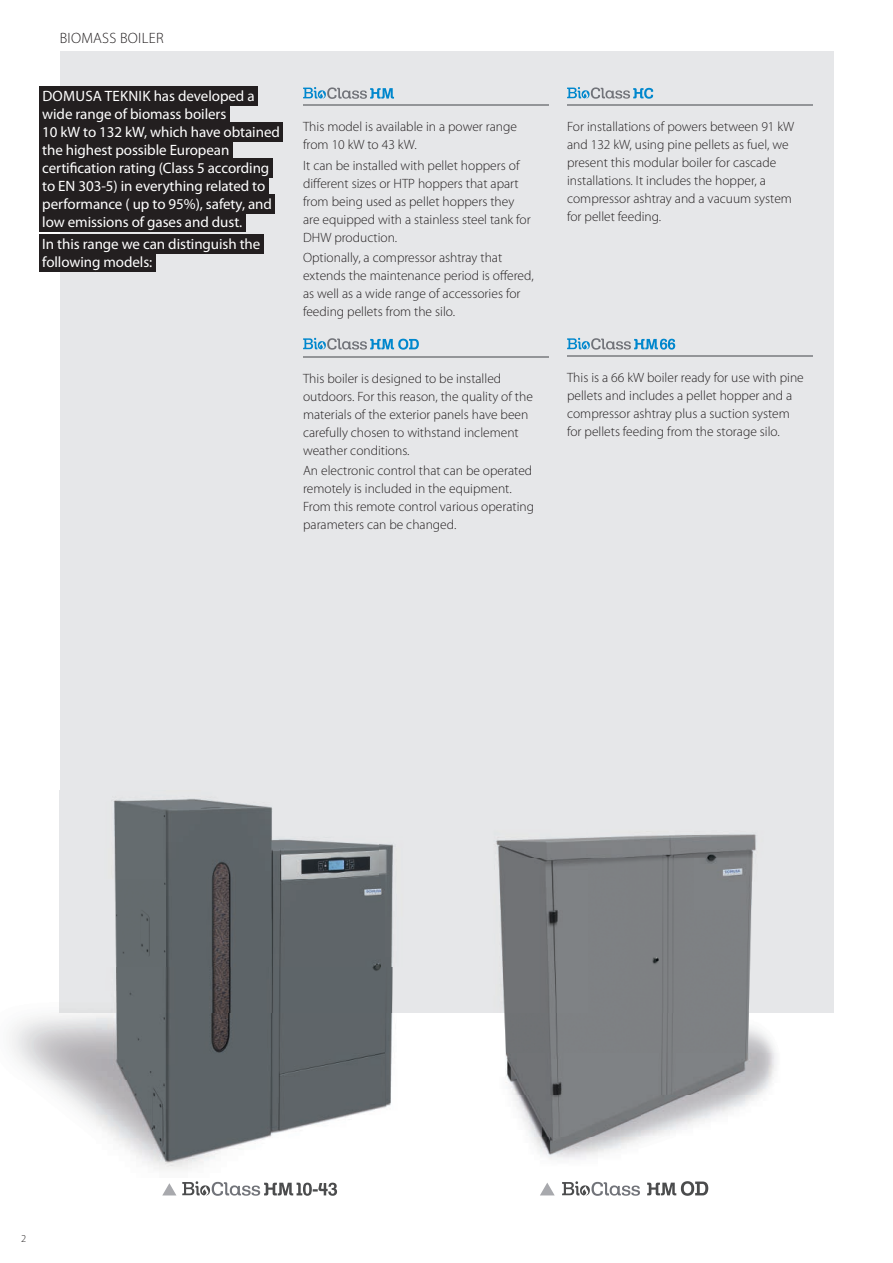
<style>
.page{position:relative;width:893px;height:1263px;background:#fff}
.page>*{position:absolute;margin:0;border:0;box-sizing:border-box;transform-origin:0 0}
.t1{font:15px/18px "Myriad Pro";letter-spacing:-.005em;color:#fff}
.t2{font:300 15px "Myriad Pro";letter-spacing:.02em;color:#231f20}
.t3{font:300 13.5px/18px "Myriad Pro";color:#231f20}
.t4{font:300 10.5px "Myriad Pro";color:#231f20}
</style>
<div class="page">
<div style="left:60px;top:51px;width:773px;height:961px;background:#e6e7e9"></div>
<div style="left:39px;top:86px;width:219px;height:20px;background:#231f20"></div>
<div style="left:39px;top:104px;width:190px;height:20px;background:#231f20"></div>
<div style="left:39px;top:122px;width:244px;height:20px;background:#231f20"></div>
<div style="left:39px;top:140px;width:193px;height:20px;background:#231f20"></div>
<div style="left:39px;top:158px;width:233px;height:20px;background:#231f20"></div>
<div style="left:39px;top:176px;width:229px;height:20px;background:#231f20"></div>
<div style="left:39px;top:194px;width:236px;height:20px;background:#231f20"></div>
<div style="left:39px;top:212px;width:206px;height:20px;background:#231f20"></div>
<div style="left:39px;top:235px;width:224px;height:19px;background:#231f20"></div>
<div style="left:39px;top:253px;width:116px;height:19px;background:#231f20"></div>
<svg style="left:540px;top:1183px;width:15px;height:12px"></svg>
<svg style="left:162px;top:1183px;width:14px;height:12px"></svg>
<img style="left:59px;top:790px;width:1px;height:194px">
<img style="left:96px;top:1012px;width:337px;height:158px">
<img style="left:60px;top:798px;width:334px;height:214px">
<img style="left:483px;top:831px;width:317px;height:329px">
<hr style="left:303px;top:105px;width:246px;height:1px;background:#939598">
<svg style="left:303px;top:87px;width:91px;height:12px"></svg>
<hr style="left:567px;top:105px;width:246px;height:1px;background:#939598">
<svg style="left:567px;top:87px;width:86px;height:12px"></svg>
<hr style="left:303px;top:356px;width:246px;height:1px;background:#939598">
<svg style="left:303px;top:338px;width:116px;height:12px"></svg>
<hr style="left:567px;top:356px;width:246px;height:1px;background:#939598">
<svg style="left:567px;top:338px;width:108px;height:12px"></svg>
<svg style="left:182px;top:1181px;width:155px;height:15px"></svg>
<svg style="left:562px;top:1181px;width:78px;height:15px"></svg>
<svg style="left:647px;top:1181px;width:61px;height:15px"></svg>
<p class="t2" style="left:60px;top:29px;width:105px">BIOMASS BOILER</p>
<p class="t1" style="left:42px;top:87px;width:239px">DOMUSA TEKNIK has developed a wide range of biomass boilers<br>10 kW to 132 kW, which have obtained the highest possible European certification rating (Class 5 according to EN 303-5) in everything related to performance ( up to 95%), safety, and low emissions of gases and dust.</p>
<p class="t1" style="left:42px;top:235px;width:220px">In this range we can distinguish the following models:</p>
<p class="t3" style="left:303px;top:118px;width:215px">This model is available in a power range from 10 kW to 43 kW.</p>
<p class="t3" style="left:303px;top:156px;width:229px">It can be installed with pellet hoppers of different sizes or HTP hoppers that apart from being used as pellet hoppers they are equipped with a stainless steel tank for DHW production.</p>
<p class="t3" style="left:303px;top:248px;width:232px">Optionally, a compressor ashtray that extends the maintenance period is offered, as well as a wide range of accessories for feeding pellets from the silo.</p>
<p class="t3" style="left:303px;top:370px;width:231px">This boiler is designed to be installed outdoors. For this reason, the quality of the materials of the exterior panels have been carefully chosen to withstand inclement weather conditions.</p>
<p class="t3" style="left:303px;top:462px;width:233px">An electronic control that can be operated remotely is included in the equipment.<br>From this remote control various operating parameters can be changed.</p>
<p class="t3" style="left:567px;top:118px;width:229px">For installations of powers between 91 kW and 132 kW, using pine pellets as fuel, we present this modular boiler for cascade installations. It includes the hopper, a compressor ashtray and a vacuum system for pellet feeding.</p>
<p class="t3" style="left:567px;top:369px;width:238px">This is a 66 kW boiler ready for use with pine pellets and includes a pellet hopper and a compressor ashtray plus a suction system for pellets feeding from the storage silo.</p>
<p class="t4" style="left:21px;top:1232px;width:7px">2</p>
</div>
